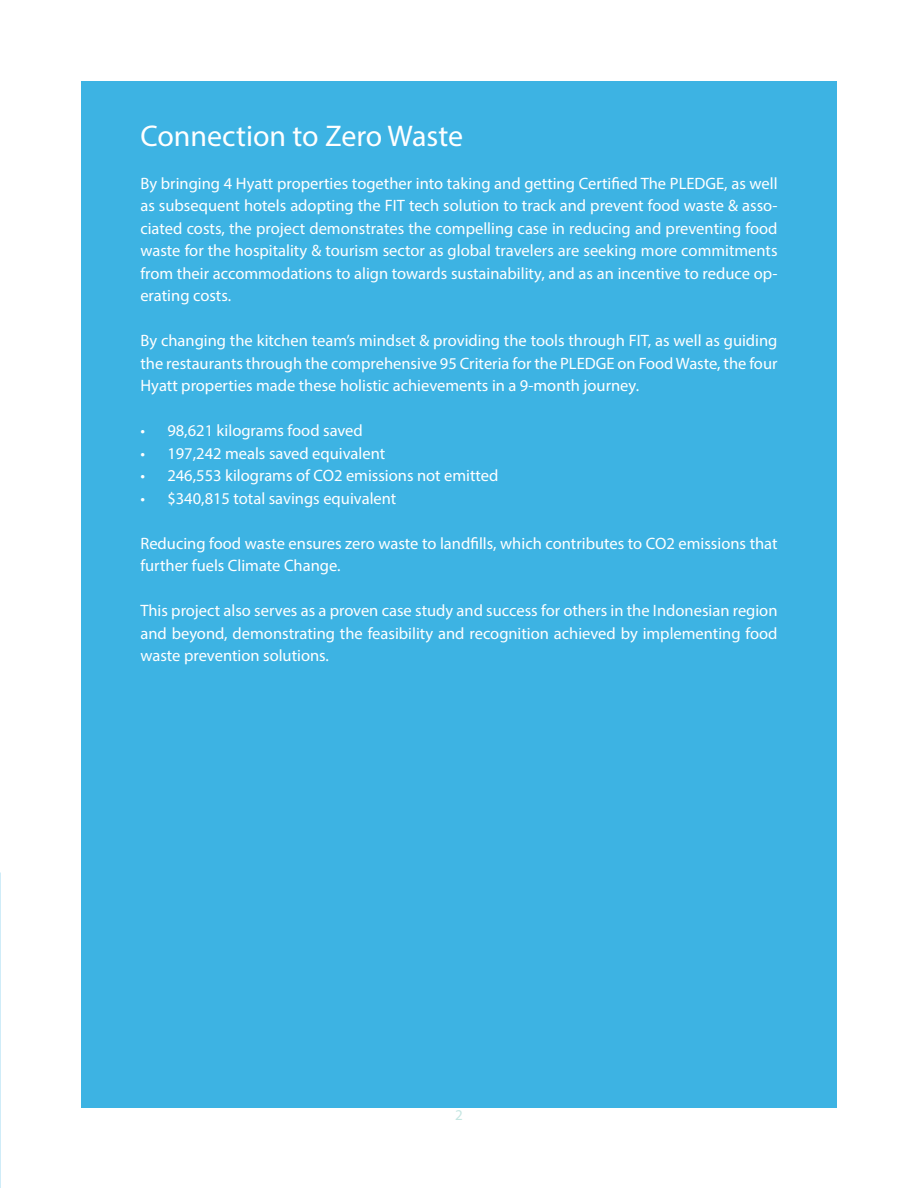
<style>
.page{position:relative;width:918px;height:1188px;background:#fff}
.page>*{position:absolute;margin:0;border:0;box-sizing:border-box;transform-origin:0 0}
.Sub-Heading_Text_15pt_Size_Align_Left{font:30px "Myriad Pro";color:#fff}
.Body_Text_10pt_Size_Align_Left{font:16.5px/22.5px "Myriad Pro";color:#fff;text-align:justify}
.t1{font:15px "Myriad Pro";color:#c5e6e2}
</style>
<div class="page">
<div style="left:81px;top:82px;width:756px;height:1026px;background:#3db3e3"></div>
<p class="Sub-Heading_Text_15pt_Size_Align_Left" style="left:140px;top:117px;width:324px">Connection to Zero Waste</p>
<p class="Body_Text_10pt_Size_Align_Left" style="left:140px;top:172px;width:639px">By bringing 4 Hyatt properties together into taking and getting Certified The PLEDGE, as well as subsequent hotels adopting the FIT tech solution to track and prevent food waste &amp; asso&shy;ciated costs, the project demonstrates the compelling case in reducing and preventing food waste for the hospitality &amp; tourism sector as global travelers are seeking more commitments from their accommodations to align towards sustainability, and as an incentive to reduce op&shy;erating costs.</p>
<p class="Body_Text_10pt_Size_Align_Left" style="left:140px;top:329px;width:639px">By changing the kitchen team’s mindset &amp; providing the tools through FIT, as well as guiding the restaurants through the comprehensive 95 Criteria for the PLEDGE on Food Waste, the four Hyatt properties made these holistic achievements in a 9-month journey.</p>
<p class="Body_Text_10pt_Size_Align_Left" style="left:140px;top:419px;width:224px">• 98,621 kilograms food saved</p>
<p class="Body_Text_10pt_Size_Align_Left" style="left:140px;top:442px;width:246px">• 197,242 meals saved equivalent</p>
<p class="Body_Text_10pt_Size_Align_Left" style="left:140px;top:464px;width:360px">• 246,553 kilograms of CO2 emissions not emitted</p>
<p class="Body_Text_10pt_Size_Align_Left" style="left:140px;top:487px;width:257px">• $340,815 total savings equivalent</p>
<p class="Body_Text_10pt_Size_Align_Left" style="left:140px;top:532px;width:639px">Reducing food waste ensures zero waste to landfills, which contributes to CO2 emissions that further fuels Climate Change.</p>
<p class="Body_Text_10pt_Size_Align_Left" style="left:140px;top:599px;width:639px">This project also serves as a proven case study and success for others in the Indonesian region and beyond, demonstrating the feasibility and recognition achieved by implementing food waste prevention solutions.</p>
<p class="t1" style="left:455px;top:1105px;width:9px">2</p>
</div>
